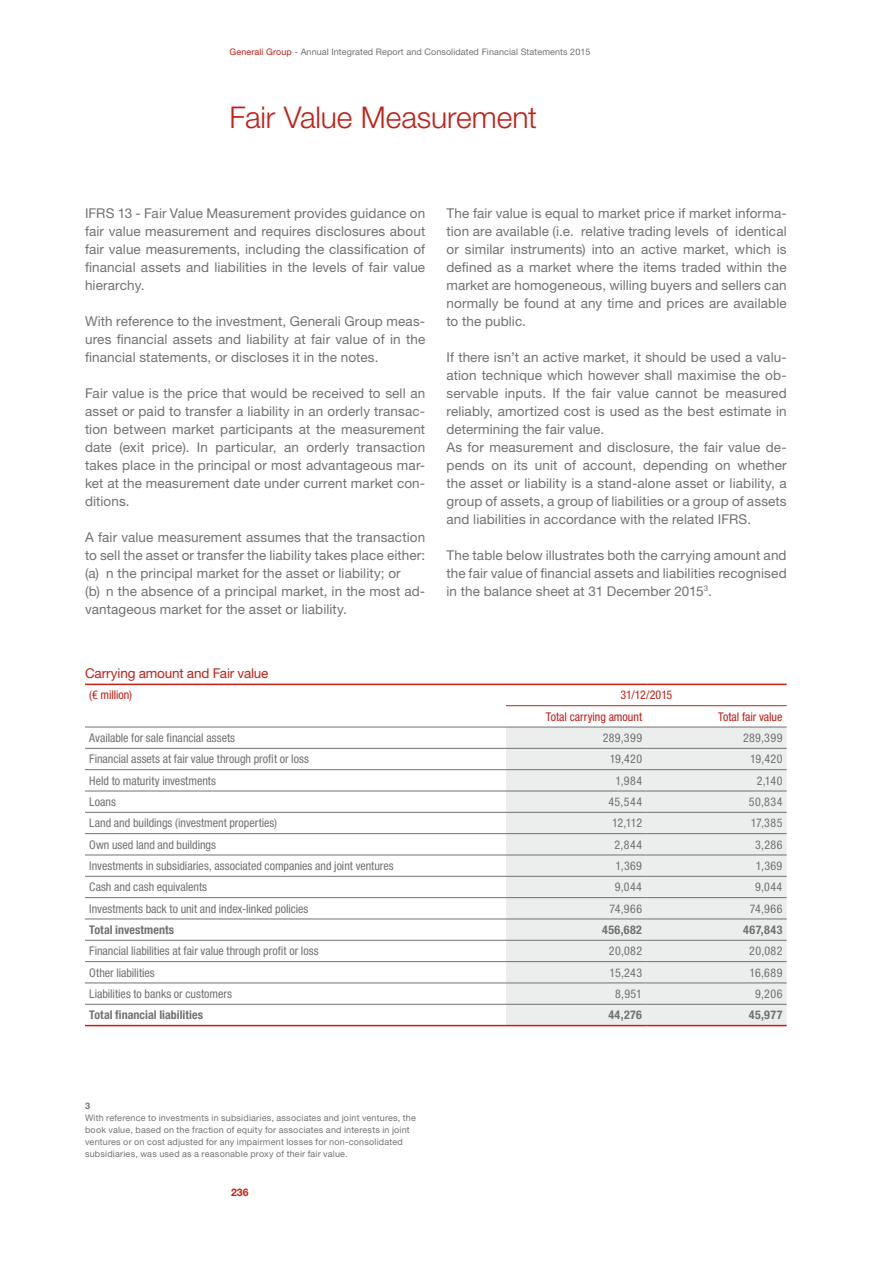
<style>
.page{position:relative;width:893px;height:1263px;background:#fff}
.page>*{position:absolute;margin:0;border:0;box-sizing:border-box;transform-origin:0 0}
.t1{font:300 30px "Helvetica Neue LT Std";letter-spacing:-.005em;color:#c12017}
.t2{font:13.5px/18px "Helvetica Neue LT Std";letter-spacing:.01em;color:#707172;text-align:justify}
.t3{font:13.5px "Helvetica Neue LT Std";letter-spacing:-.01em;color:#c12017}
.t4{font:condensed 12px "Helvetica Neue LT Std";color:#707172}
.t5{font:700 condensed 12px "Helvetica Neue LT Std";letter-spacing:.005em;color:#707172}
.t6{font:condensed 12px/21.3px "Helvetica Neue LT Std";color:#c12017}
.t7{font:700 10.5px "Helvetica Neue LT Std";color:#c12017}
.t8{font:9px/12px "Helvetica Neue LT Std";letter-spacing:.02em;color:#707172}
.t9{font:700 9px "Helvetica Neue LT Std";color:#707172}
.s1{color:#c12017}
</style>
<div class="page">
<div style="left:506px;top:728px;width:281px;height:297px;background:#eceded"></div>
<hr style="left:85px;top:727px;width:421px;height:1px;background:#707172">
<hr style="left:85px;top:748px;width:421px;height:1px;background:#707172">
<hr style="left:506px;top:748px;width:140px;height:1px;background:#707172">
<hr style="left:646px;top:748px;width:141px;height:1px;background:#707172">
<hr style="left:85px;top:769px;width:421px;height:1px;background:#707172">
<hr style="left:506px;top:769px;width:140px;height:1px;background:#707172">
<hr style="left:646px;top:769px;width:141px;height:1px;background:#707172">
<hr style="left:85px;top:791px;width:421px;height:1px;background:#707172">
<hr style="left:506px;top:791px;width:140px;height:1px;background:#707172">
<hr style="left:646px;top:791px;width:141px;height:1px;background:#707172">
<hr style="left:85px;top:812px;width:421px;height:1px;background:#707172">
<hr style="left:506px;top:812px;width:140px;height:1px;background:#707172">
<hr style="left:646px;top:812px;width:141px;height:1px;background:#707172">
<hr style="left:85px;top:833px;width:421px;height:1px;background:#707172">
<hr style="left:506px;top:833px;width:140px;height:1px;background:#707172">
<hr style="left:646px;top:833px;width:141px;height:1px;background:#707172">
<hr style="left:85px;top:855px;width:421px;height:1px;background:#707172">
<hr style="left:506px;top:855px;width:140px;height:1px;background:#707172">
<hr style="left:646px;top:855px;width:141px;height:1px;background:#707172">
<hr style="left:85px;top:876px;width:421px;height:1px;background:#707172">
<hr style="left:506px;top:876px;width:140px;height:1px;background:#707172">
<hr style="left:646px;top:876px;width:141px;height:1px;background:#707172">
<hr style="left:85px;top:897px;width:421px;height:1px;background:#707172">
<hr style="left:506px;top:897px;width:140px;height:1px;background:#707172">
<hr style="left:646px;top:897px;width:141px;height:1px;background:#707172">
<hr style="left:85px;top:919px;width:421px;height:1px;background:#707172">
<hr style="left:506px;top:919px;width:140px;height:1px;background:#707172">
<hr style="left:646px;top:919px;width:141px;height:1px;background:#707172">
<hr style="left:85px;top:940px;width:421px;height:1px;background:#707172">
<hr style="left:506px;top:940px;width:140px;height:1px;background:#707172">
<hr style="left:646px;top:940px;width:141px;height:1px;background:#707172">
<hr style="left:85px;top:961px;width:421px;height:1px;background:#707172">
<hr style="left:506px;top:961px;width:140px;height:1px;background:#707172">
<hr style="left:646px;top:961px;width:141px;height:1px;background:#707172">
<hr style="left:85px;top:983px;width:421px;height:1px;background:#707172">
<hr style="left:506px;top:983px;width:140px;height:1px;background:#707172">
<hr style="left:646px;top:983px;width:141px;height:1px;background:#707172">
<hr style="left:85px;top:1004px;width:421px;height:1px;background:#707172">
<hr style="left:506px;top:1004px;width:140px;height:1px;background:#707172">
<hr style="left:646px;top:1004px;width:141px;height:1px;background:#707172">
<hr style="left:506px;top:727px;width:140px;height:1px;background:#707172">
<hr style="left:646px;top:727px;width:141px;height:1px;background:#707172">
<hr style="left:85px;top:684px;width:421px;height:1px;background:#c12017">
<hr style="left:506px;top:684px;width:140px;height:1px;background:#c12017">
<hr style="left:646px;top:684px;width:141px;height:1px;background:#c12017">
<hr style="left:506px;top:705px;width:140px;height:1px;background:#c12017">
<hr style="left:646px;top:705px;width:141px;height:1px;background:#c12017">
<hr style="left:85px;top:1025px;width:421px;height:1px;background:#c12017">
<hr style="left:506px;top:1025px;width:140px;height:1px;background:#c12017">
<hr style="left:646px;top:1025px;width:141px;height:1px;background:#c12017">
<p class="t8" style="left:230px;top:46px;width:362px"><span class="s1">Generali Group</span> - Annual Integrated Report and Consolidated Financial Statements 2015</p>
<h1 class="t1" style="left:230px;top:99px;width:309px">Fair Value Measurement</h1>
<p class="t2" style="left:85px;top:204px;width:342px">IFRS 13 - Fair Value Measurement provides guidance on fair value measurement and requires disclosures about fair value measurements, including the classification of financial assets and liabilities in the levels of fair value hierarchy.</p>
<p class="t2" style="left:85px;top:312px;width:342px">With reference to the investment, Generali Group meas&shy;ures financial assets and liability at fair value of in the financial statements, or discloses it in the notes.</p>
<p class="t2" style="left:85px;top:384px;width:342px">Fair value is the price that would be received to sell an asset or paid to transfer a liability in an orderly transac&shy;tion between market participants at the measurement date (exit price). In particular, an orderly transaction takes place in the principal or most advantageous mar&shy;ket at the measurement date under current market con&shy;ditions.</p>
<p class="t2" style="left:85px;top:528px;width:342px;text-align:left">A fair value measurement assumes that the transaction to sell the asset or transfer the liability takes place either: (a) n the principal market for the asset or liability; or<br>(b) n the absence of a principal market, in the most ad&shy;vantageous market for the asset or liability.</p>
<p class="t2" style="left:446px;top:204px;width:342px">The fair value is equal to market price if market informa&shy;tion are available (i.e. relative trading levels of identical or similar instruments) into an active market, which is defined as a market where the items traded within the market are homogeneous, willing buyers and sellers can normally be found at any time and prices are available to the public.</p>
<p class="t2" style="left:446px;top:348px;width:342px;text-align:left">If there isn’t an active market, it should be used a valu&shy;ation technique which however shall maximise the ob&shy;servable inputs. If the fair value cannot be measured reliably, amortized cost is used as the best estimate in determining the fair value.<br>As for measurement and disclosure, the fair value de&shy;pends on its unit of account, depending on whether the asset or liability is a stand-alone asset or liability, a group of assets, a group of liabilities or a group of assets and liabilities in accordance with the related IFRS.</p>
<p class="t2" style="left:446px;top:546px;width:342px">The table below illustrates both the carrying amount and the fair value of financial assets and liabilities recognised in the balance sheet at 31 December 2015<sup>3</sup>.</p>
<p class="t3" style="left:85px;top:665px;width:185px">Carrying amount and Fair value</p>
<p class="t6" style="left:89px;top:684px;width:44px">(€ million)</p>
<p class="t6" style="left:546px;top:684px;width:128px;text-indent:75px">31/12/2015<br>Total carrying amount</p>
<p class="t6" style="left:718px;top:706px;width:66px">Total fair value</p>
<p class="t4" style="left:89px;top:731px;width:147px">Available for sale financial assets</p>
<p class="t4" style="left:603px;top:731px;width:41px">289,399</p>
<p class="t4" style="left:743px;top:731px;width:41px">289,399</p>
<p class="t4" style="left:89px;top:752px;width:221px">Financial assets at fair value through profit or loss</p>
<p class="t4" style="left:610px;top:752px;width:34px">19,420</p>
<p class="t4" style="left:750px;top:752px;width:34px">19,420</p>
<p class="t4" style="left:89px;top:773px;width:128px">Held to maturity investments</p>
<p class="t4" style="left:615px;top:773px;width:28px">1,984</p>
<p class="t4" style="left:757px;top:773px;width:27px">2,140</p>
<p class="t4" style="left:89px;top:795px;width:28px">Loans</p>
<p class="t4" style="left:608px;top:795px;width:35px">45,544</p>
<p class="t4" style="left:749px;top:795px;width:35px">50,834</p>
<p class="t4" style="left:89px;top:816px;width:189px">Land and buildings (investment properties)</p>
<p class="t4" style="left:612px;top:816px;width:32px">12,112</p>
<p class="t4" style="left:751px;top:816px;width:33px">17,385</p>
<p class="t4" style="left:89px;top:837px;width:128px">Own used land and buildings</p>
<p class="t4" style="left:615px;top:837px;width:29px">2,844</p>
<p class="t4" style="left:755px;top:837px;width:29px">3,286</p>
<p class="t4" style="left:89px;top:859px;width:306px">Investments in subsidiaries, associated companies and joint ventures</p>
<p class="t4" style="left:615px;top:859px;width:28px">1,369</p>
<p class="t4" style="left:756px;top:859px;width:28px">1,369</p>
<p class="t4" style="left:89px;top:880px;width:119px">Cash and cash equivalents</p>
<p class="t4" style="left:615px;top:880px;width:29px">9,044</p>
<p class="t4" style="left:755px;top:880px;width:29px">9,044</p>
<p class="t4" style="left:89px;top:901px;width:221px">Investments back to unit and index-linked policies</p>
<p class="t4" style="left:609px;top:901px;width:34px">74,966</p>
<p class="t4" style="left:750px;top:901px;width:34px">74,966</p>
<p class="t5" style="left:89px;top:922px;width:86px">Total investments</p>
<p class="t5" style="left:602px;top:922px;width:41px">456,682</p>
<p class="t5" style="left:743px;top:922px;width:41px">467,843</p>
<p class="t4" style="left:89px;top:944px;width:231px">Financial liabilities at fair value through profit or loss</p>
<p class="t4" style="left:609px;top:944px;width:35px">20,082</p>
<p class="t4" style="left:749px;top:944px;width:35px">20,082</p>
<p class="t4" style="left:89px;top:965px;width:67px">Other liabilities</p>
<p class="t4" style="left:610px;top:965px;width:34px">15,243</p>
<p class="t4" style="left:750px;top:965px;width:34px">16,689</p>
<p class="t4" style="left:89px;top:987px;width:144px">Liabilities to banks or customers</p>
<p class="t4" style="left:615px;top:987px;width:28px">8,951</p>
<p class="t4" style="left:755px;top:987px;width:29px">9,206</p>
<p class="t5" style="left:89px;top:1008px;width:115px">Total financial liabilities</p>
<p class="t5" style="left:608px;top:1008px;width:35px">44,276</p>
<p class="t5" style="left:749px;top:1008px;width:35px">45,977</p>
<p class="t9" style="left:85px;top:1100px;width:7px">3</p>
<p class="t8" style="left:85px;top:1111px;width:332px">With reference to investments in subsidiaries, associates and joint ventures, the book value, based on the fraction of equity for associates and interests in joint ventures or on cost adjusted for any impairment losses for non-consolidated subsidiaries, was used as a reasonable proxy of their fair value.</p>
<p class="t7" style="left:231px;top:1186px;width:19px">236</p>
</div>
